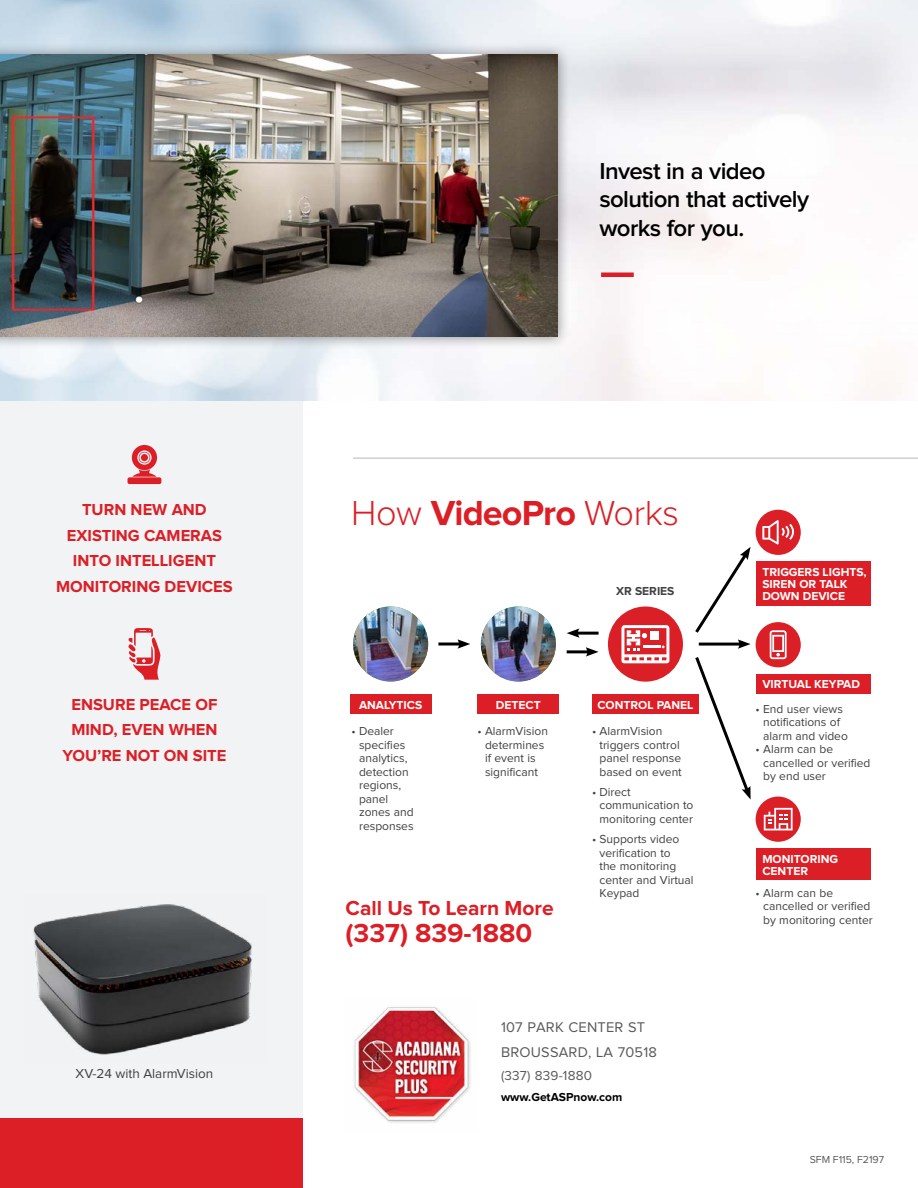
<style>
.page{position:relative;width:918px;height:1188px;background:#fff}
.page>*{position:absolute;margin:0;border:0;box-sizing:border-box;transform-origin:0 0}
.t1{font:300 36px "Proxima Nova";letter-spacing:-.01em;color:#dc1f26}
.t2{font:700 27px "Proxima Nova";color:#dc1f26}
.t3{font:600 24px "Proxima Nova";letter-spacing:-.025em;color:#000}
.t4{font:700 21px "Proxima Nova";color:#dc1f26}
.t5{font:700 16.5px "Proxima Nova";color:#dc1f26}
.t6{font:14.55px "Proxima Nova";letter-spacing:.015em;color:#58595b}
.t7{font:13.5px "Proxima Nova";color:#414042}
.t8{font:13.5px "Proxima Nova";letter-spacing:.015em;color:#58595b}
.t9{font:12px/13.5px "Proxima Nova";color:#414042}
.t10{font:700 12px/12px "Proxima Nova";color:#fff}
.t11{font:700 12px "Proxima Nova";color:#000}
.t12{font:700 12px "Proxima Nova";color:#414042}
.t13{font:10.5px "Proxima Nova";color:#58595b}
.s1{font-weight:700}
</style>
<div class="page">
<div style="left:0;top:391px;width:302px;height:797px;background:#f1f3f4"></div>
<div style="left:0;top:1119px;width:302px;height:69px;background:#dc1f26"></div>
<div style="left:0;top:43px;width:570px;height:307px;background:#000;opacity:.4"></div>
<img style="left:0;top:54px;width:557px;height:282px">
<hr style="left:601px;top:273px;width:33px;height:4px;background:#dc1f26">
<hr style="left:353px;top:458px;width:565px;height:1px;background:#bcbec0">
<img style="left:33px;top:904px;width:219px;height:151px">
<img style="left:354px;top:1007px;width:117px;height:116px">
<svg style="left:128px;top:628px;width:33px;height:52px"></svg>
<svg style="left:132px;top:445px;width:25px;height:32px"></svg>
<div style="left:128px;top:477px;width:33px;height:7px;background:#dc1f26;border-radius:2px"></div>
<div style="left:608px;top:607px;width:75px;height:75px;background:#db1f26;border-radius:50%"></div>
<svg style="left:621px;top:625px;width:48px;height:38px"></svg>
<div style="left:756px;top:510px;width:45px;height:45px;background:#db1f26;border-radius:50%"></div>
<svg style="left:762px;top:520px;width:32px;height:25px"></svg>
<div style="left:756px;top:622px;width:45px;height:45px;background:#db1f26;border-radius:50%"></div>
<svg style="left:770px;top:630px;width:17px;height:29px"></svg>
<div style="left:756px;top:797px;width:45px;height:45px;background:#db1f26;border-radius:50%"></div>
<svg style="left:764px;top:808px;width:29px;height:22px"></svg>
<div style="left:350px;top:694px;width:82px;height:20px;background:#dc1f26"></div>
<div style="left:478px;top:694px;width:81px;height:20px;background:#dc1f26"></div>
<div style="left:756px;top:674px;width:115px;height:19px;background:#dc1f26"></div>
<div style="left:756px;top:848px;width:115px;height:32px;background:#dc1f26"></div>
<div style="left:592px;top:694px;width:107px;height:20px;background:#dc1f26"></div>
<div style="left:756px;top:561px;width:115px;height:45px;background:#dc1f26"></div>
<img style="left:353px;top:607px;width:75px;height:75px;border-radius:38px">
<img style="left:481px;top:607px;width:75px;height:75px;border-radius:38px">
<hr style="left:438px;top:643px;width:23px;height:3px;background:#000">
<svg style="left:457px;top:639px;width:13px;height:10px"></svg>
<hr style="left:567px;top:650px;width:22px;height:3px;background:#000">
<svg style="left:586px;top:647px;width:13px;height:10px"></svg>
<hr style="left:576px;top:632px;width:23px;height:3px;background:#000">
<svg style="left:567px;top:628px;width:13px;height:10px"></svg>
<svg style="left:695px;top:547px;width:56px;height:253px"></svg>
<p class="t5" style="left:82px;top:502px;width:126px">TURN NEW AND</p>
<p class="t5" style="left:67px;top:528px;width:157px">EXISTING CAMERAS</p>
<p class="t5" style="left:73px;top:553px;width:145px">INTO INTELLIGENT</p>
<p class="t5" style="left:56px;top:579px;width:178px">MONITORING DEVICES</p>
<p class="t5" style="left:71px;top:697px;width:148px">ENSURE PEACE OF</p>
<p class="t5" style="left:71px;top:722px;width:148px">MIND, EVEN WHEN</p>
<p class="t5" style="left:62px;top:748px;width:166px">YOU’RE NOT ON SITE</p>
<p class="t7" style="left:76px;top:1068px;width:139px">XV-24 with AlarmVision</p>
<p class="t3" style="left:599px;top:160px;width:168px">Invest in a video</p>
<p class="t3" style="left:599px;top:189px;width:211px">solution that actively</p>
<p class="t3" style="left:599px;top:217px;width:146px">works for you.</p>
<p class="t1" style="left:351px;top:497px;width:329px">How <span class="s1">VideoPro</span> Works</p>
<p class="t12" style="left:616px;top:585px;width:60px">XR SERIES</p>
<p class="t10" style="left:359px;top:699px;width:65px">ANALYTICS</p>
<p class="t10" style="left:496px;top:699px;width:46px">DETECT</p>
<p class="t9" style="left:359px;top:725px;width:56px;text-indent:-8px">• Dealer specifies analytics, detection regions, panel zones and responses</p>
<p class="t9" style="left:478px;top:725px;width:72px;text-align:center">• AlarmVision determines<br>if event is significant</p>
<p class="t4" style="left:346px;top:899px;width:210px">Call Us To Learn More</p>
<p class="t2" style="left:346px;top:921px;width:188px">(337) 839-1880</p>
<p class="t10" style="left:597px;top:699px;width:98px">CONTROL PANEL</p>
<p class="t9" style="left:600px;top:725px;width:84px;text-indent:-8px">• AlarmVision triggers control panel response based on event</p>
<p class="t9" style="left:600px;top:786px;width:95px;text-indent:-8px">• Direct communication to monitoring center</p>
<p class="t9" style="left:600px;top:833px;width:96px;text-indent:-8px">• Supports video verification to<br>the monitoring center and Virtual<br>Keypad</p>
<p class="t6" style="left:501px;top:1021px;width:146px">107 PARK CENTER ST</p>
<p class="t6" style="left:501px;top:1045px;width:158px">BROUSSARD, LA 70518</p>
<p class="t8" style="left:501px;top:1069px;width:93px">(337) 839-1880</p>
<p class="t11" style="left:501px;top:1091px;width:123px">www.GetASPnow.com</p>
<p class="t10" style="left:762px;top:567px;width:106px">TRIGGERS LIGHTS,<br>SIREN OR TALK<br>DOWN DEVICE</p>
<p class="t10" style="left:762px;top:679px;width:99px">VIRTUAL KEYPAD</p>
<p class="t9" style="left:763px;top:703px;width:86px;text-indent:-8px">• End user views notifications of alarm and video</p>
<p class="t9" style="left:763px;top:743px;width:109px;text-indent:-8px">• Alarm can be cancelled or verified by end user</p>
<p class="t10" style="left:762px;top:853px;width:77px">MONITORING<br>CENTER</p>
<p class="t9" style="left:763px;top:887px;width:111px;text-indent:-8px">• Alarm can be cancelled or verified by monitoring center</p>
<p class="t13" style="left:810px;top:1155px;width:76px">SFM F115, F2197</p>
</div>
